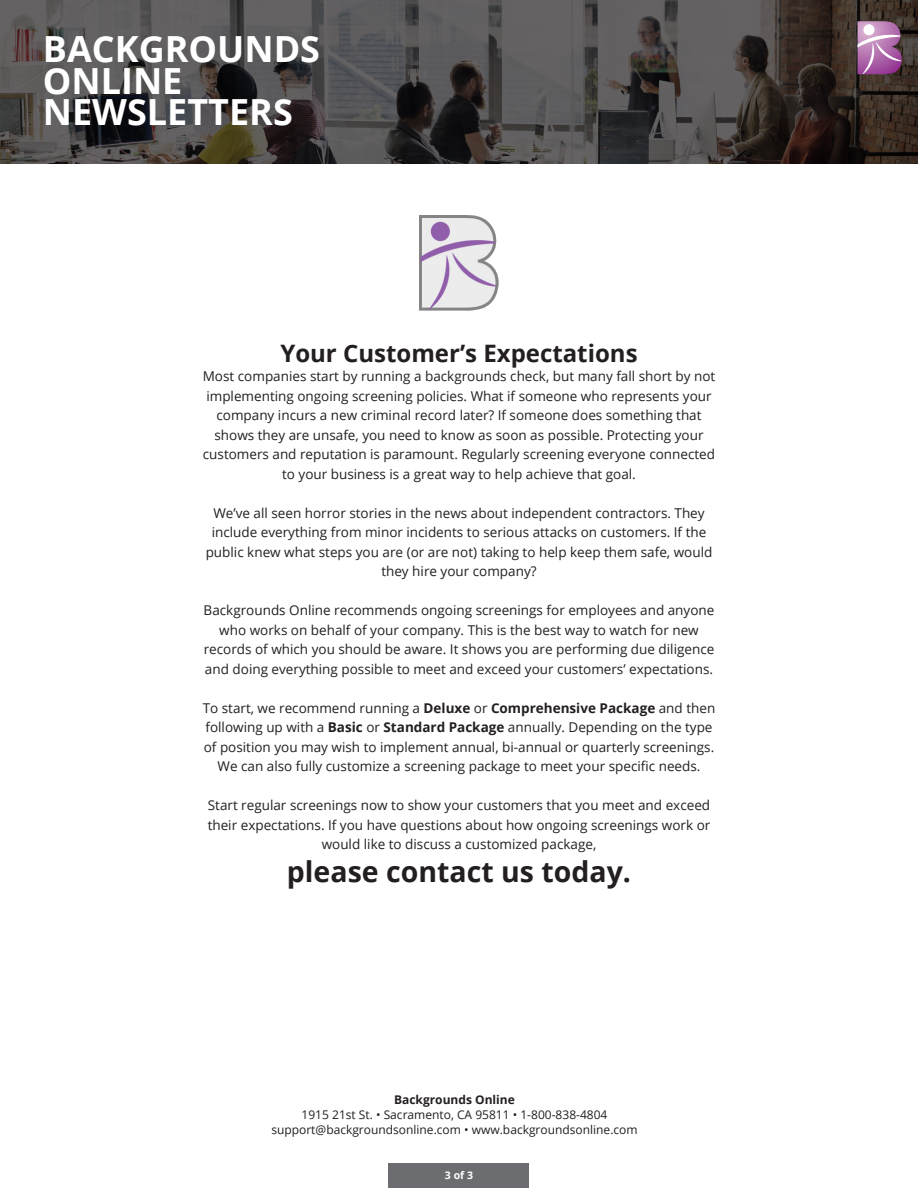
<style>
.page{position:relative;width:918px;height:1188px;background:#fff}
.page>*{position:absolute;margin:0;border:0;box-sizing:border-box;transform-origin:0 0}
.t1{font:700 36px/31.5px "Open Sans";color:#fff}
.t2{font:700 28.5px "Open Sans";color:#231f20}
.t3{font:700 24px "Open Sans";color:#231f20}
.t4{font:13.5px/19.5px "Open Sans";color:#231f20;text-align:center}
.Description_2{font:12px "Open Sans";color:#231f20}
.Description_2-2{font:700 12px "Open Sans";color:#231f20}
.t5{font:700 10.5px "Open Sans";color:#fff}
.s1{font-weight:700}
</style>
<div class="page">
<div style="left:389px;top:1163px;width:140px;height:25px;background:#6c6d70"></div>
<svg style="left:0;top:0;width:918px;height:163px;background:#494544"></svg>
<svg style="left:858px;top:21px;width:44px;height:53px;background:#b079ab"></svg>
<div style="left:863px;top:24px;width:12px;height:11px;background:#fff;border-radius:50%"></div>
<img style="left:419px;top:216px;width:80px;height:94px">
<h1 class="t1" style="left:43px;top:33px;width:279px">BACKGROUNDS<br>ONLINE<br>NEWSLETTERS</h1>
<p class="t3" style="left:280px;top:336px;width:359px">Your Customer’s Expectations</p>
<p class="t4" style="left:203px;top:366px;width:514px">Most companies start by running a backgrounds check, but many fall short by not implementing ongoing screening policies. What if someone who represents your company incurs a new criminal record later? If someone does something that shows they are unsafe, you need to know as soon as possible. Protecting your customers and reputation is paramount. Regularly screening everyone connected to your business is a great way to help achieve that goal.</p>
<p class="t4" style="left:206px;top:503px;width:508px">We’ve all seen horror stories in the news about independent contractors. They include everything from minor incidents to serious attacks on customers. If the public knew what steps you are (or are not) taking to help keep them safe, would they hire your company?</p>
<p class="t4" style="left:204px;top:600px;width:512px">Backgrounds Online recommends ongoing screenings for employees and anyone who works on behalf of your company. This is the best way to watch for new records of which you should be aware. It shows you are performing due diligence and doing everything possible to meet and exceed your customers’ expectations.</p>
<p class="t4" style="left:203px;top:698px;width:514px">To start, we recommend running a <span class="s1">Deluxe</span> or <span class="s1">Comprehensive Package</span> and then following up with a <span class="s1">Basic</span> or <span class="s1">Standard Package</span> annually. Depending on the type of position you may wish to implement annual, bi-annual or quarterly screenings.<br>We can also fully customize a screening package to meet your specific needs.</p>
<p class="t4" style="left:208px;top:795px;width:504px">Start regular screenings now to show your customers that you meet and exceed their expectations. If you have questions about how ongoing screenings work or would like to discuss a customized package,</p>
<p class="t2" style="left:287px;top:852px;width:346px">please contact us today.</p>
<p class="Description_2-2" style="left:394px;top:1091px;width:122px">Backgrounds Online</p>
<p class="Description_2" style="left:302px;top:1107px;width:307px">1915 21st St. • Sacramento, CA 95811 • 1-800-838-4804</p>
<p class="Description_2" style="left:271px;top:1122px;width:368px">support@backgroundsonline.com • www.backgroundsonline.com</p>
<p class="t5" style="left:445px;top:1168px;width:30px">3 of 3</p>
</div>
